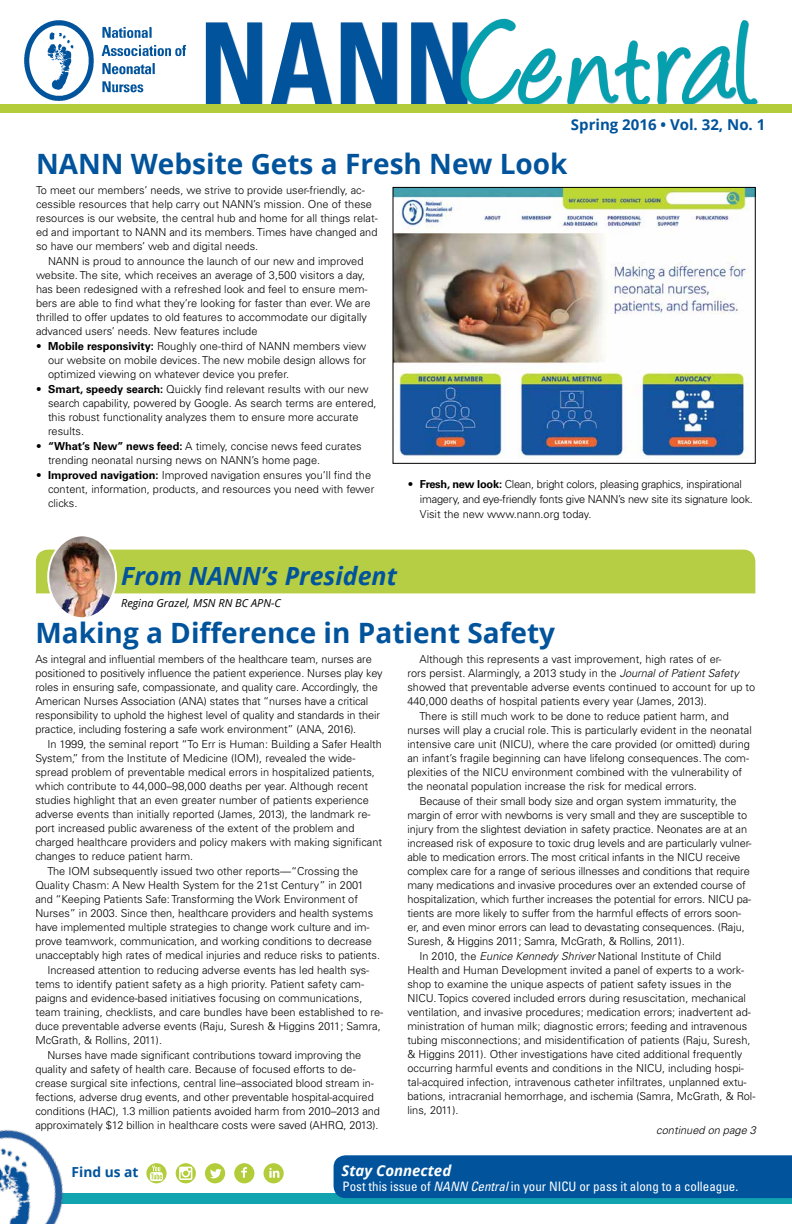
<style>
.page{position:relative;width:792px;height:1224px;background:#fff}
.page>*{position:absolute;margin:0;border:0;box-sizing:border-box;transform-origin:0 0}
.t1{font:135.3px "Angelina";letter-spacing:.02em;color:#069fad}
.t2{font:700 28px "Open Sans";color:#01539c}
.t3{font:italic 700 25px "Open Sans";color:#01539c}
.t4{font:700 15px "Open Sans";color:#01539c}
.t5{font:italic 700 15px "Open Sans";color:#fff}
.t6{font:700 13.8px "Open Sans";color:#01539c}
.t7{font:condensed 13px "Univers LT Std";color:#fff}
.t8{font:300 11px/14px "Univers LT Std";color:#000}
.t9{font:300 11px/14px "Univers LT Std";letter-spacing:-.02em;color:#000}
.t10{font:italic 11px "Open Sans";color:#000}
.t11{font:italic 300 11px "Univers LT Std";color:#000}
.s1{font-family:"Univers LT Std";font-weight:700;font-stretch:condensed;font-size:115.5px;color:#01539c}
.s2{font-weight:700}
.s3{font-style:italic}
</style>
<div class="page">
<div style="left:61px;top:1193px;width:731px;height:10px;background:#12a3b1"></div>
<img style="left:24px;top:20px;width:161px;height:81px">
<div style="left:206px;top:22px;width:262px;height:85px;background:#01539c;opacity:.5"></div>
<svg style="left:460px;top:18px;width:101px;height:86px"></svg>
<svg style="left:568px;top:20px;width:190px;height:84px"></svg>
<div style="left:0;top:104px;width:792px;height:9px;background:#b2cc3a"></div>
<div style="left:334px;top:1155px;width:458px;height:43px;background:#01539c"></div>
<div style="left:205px;top:1163px;width:20px;height:20px;background:#b2cc3a;border-radius:50%"></div>
<svg style="left:210px;top:1169px;width:12px;height:9px"></svg>
<div style="left:234px;top:1163px;width:20px;height:20px;background:#b2cc3a;border-radius:50%"></div>
<svg style="left:241px;top:1167px;width:6px;height:11px"></svg>
<div style="left:264px;top:1163px;width:20px;height:20px;background:#b2cc3a;border-radius:50%"></div>
<svg style="left:269px;top:1168px;width:10px;height:10px"></svg>
<svg style="left:176px;top:1163px;width:20px;height:20px"></svg>
<svg style="left:179px;top:1167px;width:13px;height:13px"></svg>
<svg style="left:146px;top:1163px;width:21px;height:20px"></svg>
<svg style="left:150px;top:1166px;width:13px;height:15px"></svg>
<img style="left:0;top:1129px;width:64px;height:95px">
<div style="left:36px;top:550px;width:719px;height:43px;background:#b5ce44"></div>
<img style="left:48px;top:537px;width:68px;height:79px">
<div style="left:47px;top:534px;width:70px;height:85px;border:2px solid #fff;border-radius:50%"></div>
<img style="left:395px;top:189px;width:359px;height:270px">
<div style="left:393px;top:187px;width:363px;height:277px;border:1px solid #000"></div>
<h1 class="t1" style="left:199px;top:10px;width:561px"><span class="s1">NANN</span>Central</h1>
<h3 class="t4" style="left:571px;top:114px;width:196px">Spring 2016 • Vol. 32, No. 1</h3>
<h2 class="t2" style="left:36px;top:144px;width:533px">NANN Website Gets a Fresh New Look</h2>
<p class="t8" style="left:36px;top:184px;width:343px">To meet our members’ needs, we strive to provide user-friendly, ac&shy;cessible resources that help carry out NANN’s mission. One of these resources is our website, the central hub and home for all things relat&shy;ed and important to NANN and its members. Times have changed and so have our members’ web and digital needs.</p>
<p class="t8" style="left:36px;top:255px;width:336px;text-indent:12px">NANN is proud to announce the launch of our new and improved website. The site, which receives an average of 3,500 visitors a day, has been redesigned with a refreshed look and feel to ensure mem&shy;bers are able to find what they’re looking for faster than ever. We are thrilled to offer updates to old features to accommodate our digitally advanced users’ needs. New features include</p>
<p class="t8" style="left:48px;top:340px;width:320px;text-align:justify;text-indent:-12px">• <span class="s2">Mobile responsivity:</span> Roughly one-third of NANN members view our website on mobile devices. The new mobile design allows for optimized viewing on whatever device you prefer.</p>
<p class="t8" style="left:48px;top:383px;width:330px;text-indent:-12px">• <span class="s2">Smart, speedy search:</span> Quickly find relevant results with our new search capability, powered by Google. As search terms are entered, this robust functionality analyzes them to ensure more accurate results.</p>
<p class="t8" style="left:48px;top:440px;width:315px;text-indent:-12px">• <span class="s2">“What’s New” news feed:</span> A timely, concise news feed curates trending neonatal nursing news on NANN’s home page.</p>
<p class="t8" style="left:48px;top:469px;width:328px;text-indent:-12px">• <span class="s2">Improved navigation:</span> Improved navigation ensures you’ll find the content, information, products, and resources you need with fewer clicks.</p>
<p class="t9" style="left:420px;top:478px;width:335px;text-indent:-12px">• <span class="s2">Fresh, new look:</span> Clean, bright colors, pleasing graphics, inspirational imagery, and eye-friendly fonts give NANN’s new site its signature look.</p>
<p class="t8" style="left:420px;top:507px;width:173px">Visit the new www.nann.org today.</p>
<h3 class="t3" style="left:121px;top:558px;width:277px">From NANN’s President</h3>
<p class="t10" style="left:121px;top:595px;width:161px">Regina Grazel, MSN RN BC APN-C</p>
<h2 class="t2" style="left:35px;top:613px;width:521px">Making a Difference in Patient Safety</h2>
<p class="t8" style="left:35px;top:652px;width:349px">As integral and influential members of the healthcare team, nurses are positioned to positively influence the patient experience. Nurses play key roles in ensuring safe, compassionate, and quality care. Accordingly, the American Nurses Association (ANA) states that “nurses have a critical responsibility to uphold the highest level of quality and standards in their practice, including fostering a safe work environment” (ANA, 2016).</p>
<p class="t8" style="left:35px;top:737px;width:348px;text-indent:12px">In 1999, the seminal report “To Err is Human: Building a Safer Health System,” from the Institute of Medicine (IOM), revealed the wide&shy;spread problem of preventable medical errors in hospitalized patients, which contribute to 44,000–98,000 deaths per year. Although recent studies highlight that an even greater number of patients experience adverse events than initially reported (James, 2013), the landmark re&shy;port increased public awareness of the extent of the problem and charged healthcare providers and policy makers with making significant changes to reduce patient harm.</p>
<p class="t8" style="left:35px;top:864px;width:346px;text-indent:12px">The IOM subsequently issued two other reports—“Crossing the Quality Chasm: A New Health System for the 21st Century” in 2001 and “Keeping Patients Safe: Transforming the Work Environment of Nurses” in 2003. Since then, healthcare providers and health systems have implemented multiple strategies to change work culture and im&shy;prove teamwork, communication, and working conditions to decrease unacceptably high rates of medical injuries and reduce risks to patients.</p>
<p class="t8" style="left:35px;top:963px;width:349px;text-indent:12px">Increased attention to reducing adverse events has led health sys&shy;tems to identify patient safety as a high priority. Patient safety cam&shy;paigns and evidence-based initiatives focusing on communications, team training, checklists, and care bundles have been established to re&shy;duce preventable adverse events (Raju, Suresh &amp; Higgins 2011; Samra, McGrath, &amp; Rollins, 2011).</p>
<p class="t8" style="left:35px;top:1048px;width:346px;text-indent:12px">Nurses have made significant contributions toward improving the quality and safety of health care. Because of focused efforts to de&shy;crease surgical site infections, central line–associated blood stream in&shy;fections, adverse drug events, and other preventable hospital-acquired conditions (HAC), 1.3 million patients avoided harm from 2010–2013 and approximately $12 billion in healthcare costs were saved (AHRQ, 2013).</p>
<p class="t8" style="left:407px;top:652px;width:350px;text-indent:12px">Although this represents a vast improvement, high rates of er-<br>rors persist. Alarmingly, a 2013 study in the <span class="s3">Journal of Patient Safety </span>showed that preventable adverse events continued to account for up to 440,000 deaths of hospital patients every year (James, 2013).</p>
<p class="t8" style="left:407px;top:709px;width:346px;text-indent:12px">There is still much work to be done to reduce patient harm, and nurses will play a crucial role. This is particularly evident in the neonatal intensive care unit (NICU), where the care provided (or omitted) during an infant’s fragile beginning can have lifelong consequences. The com&shy;plexities of the NICU environment combined with the vulnerability of the neonatal population increase the risk for medical errors.</p>
<p class="t8" style="left:407px;top:794px;width:346px;text-indent:12px">Because of their small body size and organ system immaturity, the margin of error with newborns is very small and they are susceptible to injury from the slightest deviation in safety practice. Neonates are at an increased risk of exposure to toxic drug levels and are particularly vulner&shy;able to medication errors. The most critical infants in the NICU receive complex care for a range of serious illnesses and conditions that require many medications and invasive procedures over an extended course of hospitalization, which further increases the potential for errors. NICU pa&shy;tients are more likely to suffer from the harmful effects of errors soon&shy;er, and even minor errors can lead to devastating consequences. (Raju, Suresh, &amp; Higgins 2011; Samra, McGrath, &amp; Rollins, 2011).</p>
<p class="t8" style="left:407px;top:949px;width:350px;text-indent:12px">In 2010, the <span class="s3">Eunice Kennedy Shriver</span> National Institute of Child Health and Human Development invited a panel of experts to a work&shy;shop to examine the unique aspects of patient safety issues in the NICU. Topics covered included errors during resuscitation, mechanical ventilation, and invasive procedures; medication errors; inadvertent ad&shy;ministration of human milk; diagnostic errors; feeding and intravenous tubing misconnections; and misidentification of patients (Raju, Suresh, &amp; Higgins 2011). Other investigations have cited additional frequently occurring harmful events and conditions in the NICU, including hospi&shy;tal-acquired infection, intravenous catheter infiltrates, unplanned extu&shy;bations, intracranial hemorrhage, and ischemia (Samra, McGrath, &amp; Rol&shy;lins, 2011).</p>
<p class="t11" style="left:656px;top:1124px;width:101px">continued on page 3</p>
<p class="t6" style="left:72px;top:1163px;width:69px">Find us at</p>
<h3 class="t5" style="left:341px;top:1160px;width:111px">Stay Connected</h3>
<p class="t7" style="left:343px;top:1178px;width:397px">Post this issue of <span class="s3">NANN Central</span> in your NICU or pass it along to a colleague.</p>
</div>
